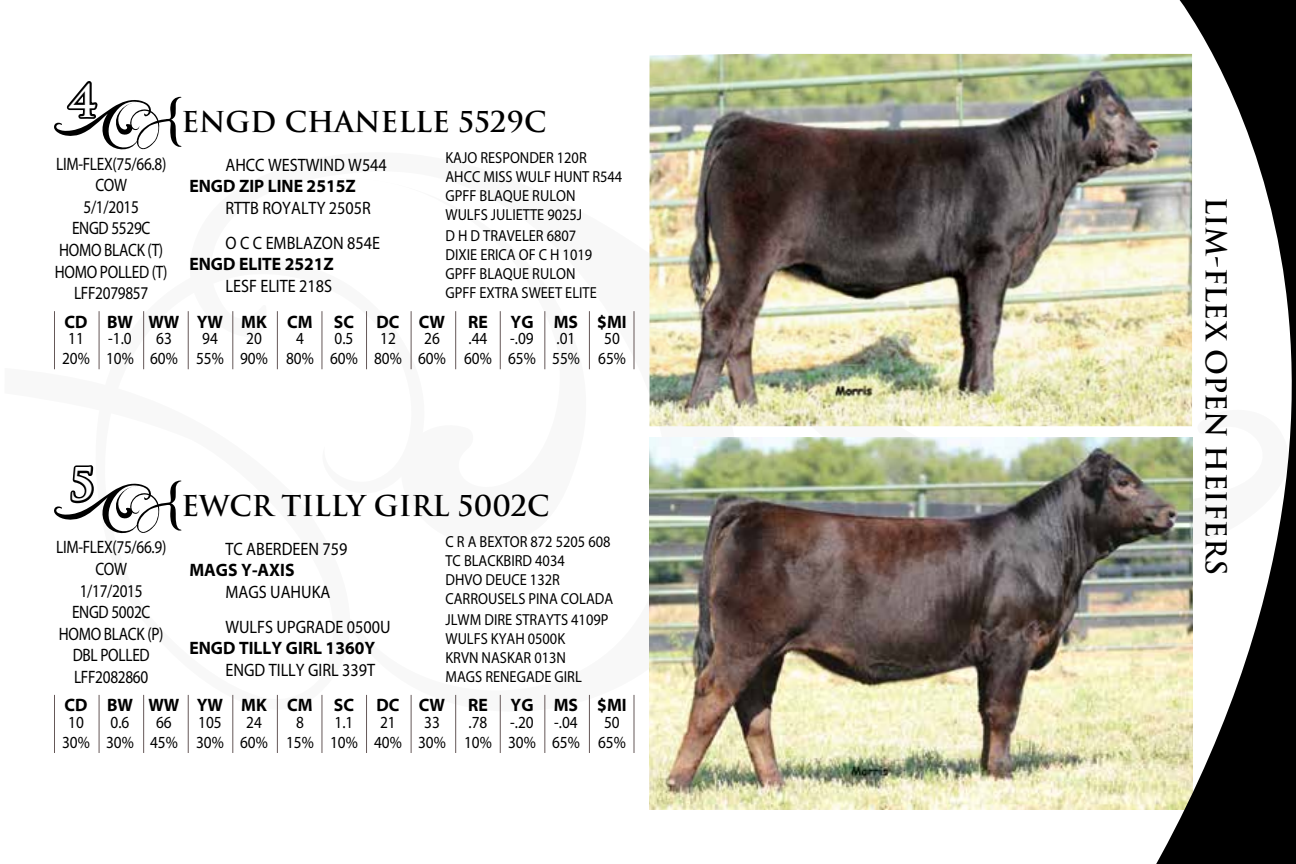
<style>
.page{position:relative;width:1296px;height:864px;background:#fff}
.page>*{position:absolute;margin:0;border:0;box-sizing:border-box;transform-origin:0 0}
.t1{font:700 44px "Trajan";color:#fff}
.t2{font:700 28px "Trajan";color:#000}
.t3{font:18px/21.6px "Myriad MM 400 600";letter-spacing:-.02em;color:#000;text-align:center;scale:.85 1}
.t4{font:18px "Myriad MM 400 600";color:#000;scale:.9 1}
.t5{font:18px "Myriad MM 700 700";color:#000;scale:.9 1}
.t6{font:17px/20.4px "Myriad MM 400 600";color:#000;scale:.9 1}
.t7{font:16px/19.2px "Myriad MM 400 600";color:#000;scale:.9 1}
</style>
<div class="page">
<img style="left:650px;top:54px;width:496px;height:372px">
<img style="left:650px;top:438px;width:496px;height:372px">
<svg style="left:1146px;top:0;width:150px;height:864px"></svg>
<svg style="left:54px;top:81px;width:127px;height:69px"></svg>
<hr style="left:54px;top:311px;width:1px;height:58px;background:#655858">
<hr style="left:99px;top:311px;width:1px;height:58px;background:#655858">
<hr style="left:143px;top:311px;width:1px;height:58px;background:#655858">
<hr style="left:188px;top:311px;width:1px;height:58px;background:#655858">
<hr style="left:232px;top:311px;width:1px;height:58px;background:#655858">
<hr style="left:277px;top:311px;width:1px;height:58px;background:#655858">
<hr style="left:321px;top:311px;width:1px;height:58px;background:#655858">
<hr style="left:366px;top:311px;width:1px;height:58px;background:#655858">
<hr style="left:411px;top:311px;width:1px;height:58px;background:#655858">
<hr style="left:455px;top:311px;width:1px;height:58px;background:#655858">
<hr style="left:500px;top:311px;width:1px;height:58px;background:#655858">
<hr style="left:544px;top:311px;width:1px;height:58px;background:#655858">
<hr style="left:589px;top:311px;width:1px;height:58px;background:#655858">
<hr style="left:634px;top:311px;width:1px;height:58px;background:#655858">
<svg style="left:54px;top:465px;width:127px;height:69px"></svg>
<hr style="left:54px;top:695px;width:1px;height:58px;background:#655858">
<hr style="left:99px;top:695px;width:1px;height:58px;background:#655858">
<hr style="left:143px;top:695px;width:1px;height:58px;background:#655858">
<hr style="left:188px;top:695px;width:1px;height:58px;background:#655858">
<hr style="left:232px;top:695px;width:1px;height:58px;background:#655858">
<hr style="left:277px;top:695px;width:1px;height:58px;background:#655858">
<hr style="left:321px;top:695px;width:1px;height:58px;background:#655858">
<hr style="left:366px;top:695px;width:1px;height:58px;background:#655858">
<hr style="left:411px;top:695px;width:1px;height:58px;background:#655858">
<hr style="left:455px;top:695px;width:1px;height:58px;background:#655858">
<hr style="left:500px;top:695px;width:1px;height:58px;background:#655858">
<hr style="left:544px;top:695px;width:1px;height:58px;background:#655858">
<hr style="left:589px;top:695px;width:1px;height:58px;background:#655858">
<hr style="left:634px;top:695px;width:1px;height:58px;background:#655858">
<h1 class="t1" style="left:68px;top:73px;width:31px">4</h1>
<h2 class="t2" style="left:181px;top:105px;width:366px">ENGD CHANELLE 5529C</h2>
<p class="t3" style="left:55px;top:154px;width:134px">LIM-FLEX(75/66.8)<br>COW<br>5/1/2015<br>ENGD 5529C<br>HOMO BLACK (T)<br>HOMO POLLED (T)<br>LFF2079857</p>
<p class="t4" style="left:225px;top:156px;width:181px">AHCC WESTWIND W544</p>
<p class="t5" style="left:189px;top:178px;width:186px">ENGD ZIP LINE 2515Z</p>
<p class="t4" style="left:225px;top:199px;width:163px">RTTB ROYALTY 2505R</p>
<p class="t4" style="left:225px;top:234px;width:173px">O C C EMBLAZON 854E</p>
<p class="t5" style="left:189px;top:256px;width:162px">ENGD ELITE 2521Z</p>
<p class="t4" style="left:225px;top:277px;width:120px">LESF ELITE 218S</p>
<p class="t7" style="left:446px;top:149px;width:198px">KAJO RESPONDER 120R<br>AHCC MISS WULF HUNT R544<br>GPFF BLAQUE RULON<br>WULFS JULIETTE 9025J</p>
<p class="t7" style="left:446px;top:227px;width:170px">D H D TRAVELER 6807<br>DIXIE ERICA OF C H 1019<br>GPFF BLAQUE RULON<br>GPFF EXTRA SWEET ELITE</p>
<p class="t5" style="left:64px;top:313px;width:424px">CD BW WW YW MK CM SC DC CW</p>
<p class="t5" style="left:468px;top:313px;width:23px">RE</p>
<p class="t5" style="left:510px;top:313px;width:131px">YG MS $MI</p>
<p class="t6" style="left:68px;top:329px;width:19px">11</p>
<p class="t6" style="left:108px;top:329px;width:28px">-1.0</p>
<p class="t6" style="left:156px;top:329px;width:19px">63</p>
<p class="t6" style="left:202px;top:329px;width:19px">94</p>
<p class="t6" style="left:246px;top:329px;width:19px">20</p>
<p class="t6" style="left:296px;top:329px;width:10px">4</p>
<p class="t6" style="left:335px;top:329px;width:22px">0.5</p>
<p class="t6" style="left:380px;top:329px;width:19px">12</p>
<p class="t6" style="left:424px;top:329px;width:19px">26</p>
<p class="t6" style="left:469px;top:329px;width:22px">.44</p>
<p class="t6" style="left:510px;top:329px;width:28px">-.09</p>
<p class="t6" style="left:557px;top:329px;width:22px">.01</p>
<p class="t6" style="left:62px;top:329px;width:628px;text-indent:542px">50<br>20% 10% 60% 55% 90% 80% 60% 80% 60% 60% 65% 55% 65%</p>
<h1 class="t1" style="left:70px;top:457px;width:27px">5</h1>
<p class="t3" style="left:56px;top:537px;width:131px">LIM-FLEX(75/66.9)<br>COW<br>1/17/2015<br>ENGD 5002C<br>HOMO BLACK (P)<br>DBL POLLED<br>LFF2082860</p>
<p class="t4" style="left:225px;top:540px;width:137px">TC ABERDEEN 759</p>
<h2 class="t2" style="left:181px;top:488px;width:370px">EWCR TILLY GIRL 5002C</h2>
<p class="t7" style="left:446px;top:532px;width:188px">C R A BEXTOR 872 5205 608<br>TC BLACKBIRD 4034<br>DHVO DEUCE 132R<br>CARROUSELS PINA COLADA</p>
<p class="t5" style="left:189px;top:561px;width:118px">MAGS Y-AXIS</p>
<p class="t4" style="left:225px;top:583px;width:118px">MAGS UAHUKA</p>
<p class="t7" style="left:446px;top:610px;width:183px">JLWM DIRE STRAYTS 4109P<br>WULFS KYAH 0500K<br>KRVN NASKAR 013N<br>MAGS RENEGADE GIRL</p>
<p class="t4" style="left:225px;top:618px;width:185px">WULFS UPGRADE 0500U</p>
<p class="t5" style="left:189px;top:639px;width:208px">ENGD TILLY GIRL 1360Y</p>
<p class="t4" style="left:225px;top:661px;width:168px">ENGD TILLY GIRL 339T</p>
<p class="t5" style="left:64px;top:697px;width:424px">CD BW WW YW MK CM SC DC CW</p>
<p class="t5" style="left:468px;top:697px;width:23px">RE</p>
<p class="t5" style="left:510px;top:697px;width:131px">YG MS $MI</p>
<p class="t6" style="left:68px;top:713px;width:19px">10</p>
<p class="t6" style="left:111px;top:713px;width:22px">0.6</p>
<p class="t6" style="left:156px;top:713px;width:19px">66</p>
<p class="t6" style="left:198px;top:713px;width:28px">105</p>
<p class="t6" style="left:246px;top:713px;width:19px">24</p>
<p class="t6" style="left:296px;top:713px;width:10px">8</p>
<p class="t6" style="left:335px;top:713px;width:22px">1.1</p>
<p class="t6" style="left:380px;top:713px;width:19px">21</p>
<p class="t6" style="left:424px;top:713px;width:19px">33</p>
<p class="t6" style="left:469px;top:713px;width:22px">.78</p>
<p class="t6" style="left:510px;top:713px;width:77px">-.20 -.04</p>
<p class="t6" style="left:62px;top:713px;width:628px;text-indent:542px">50<br>30% 30% 45% 30% 60% 15% 10% 40% 30% 10% 30% 65% 65%</p>
<h2 class="t2" style="left:1234px;top:197px;width:379px;rotate:90deg">Lim-Flex Open Heifers</h2>
</div>
